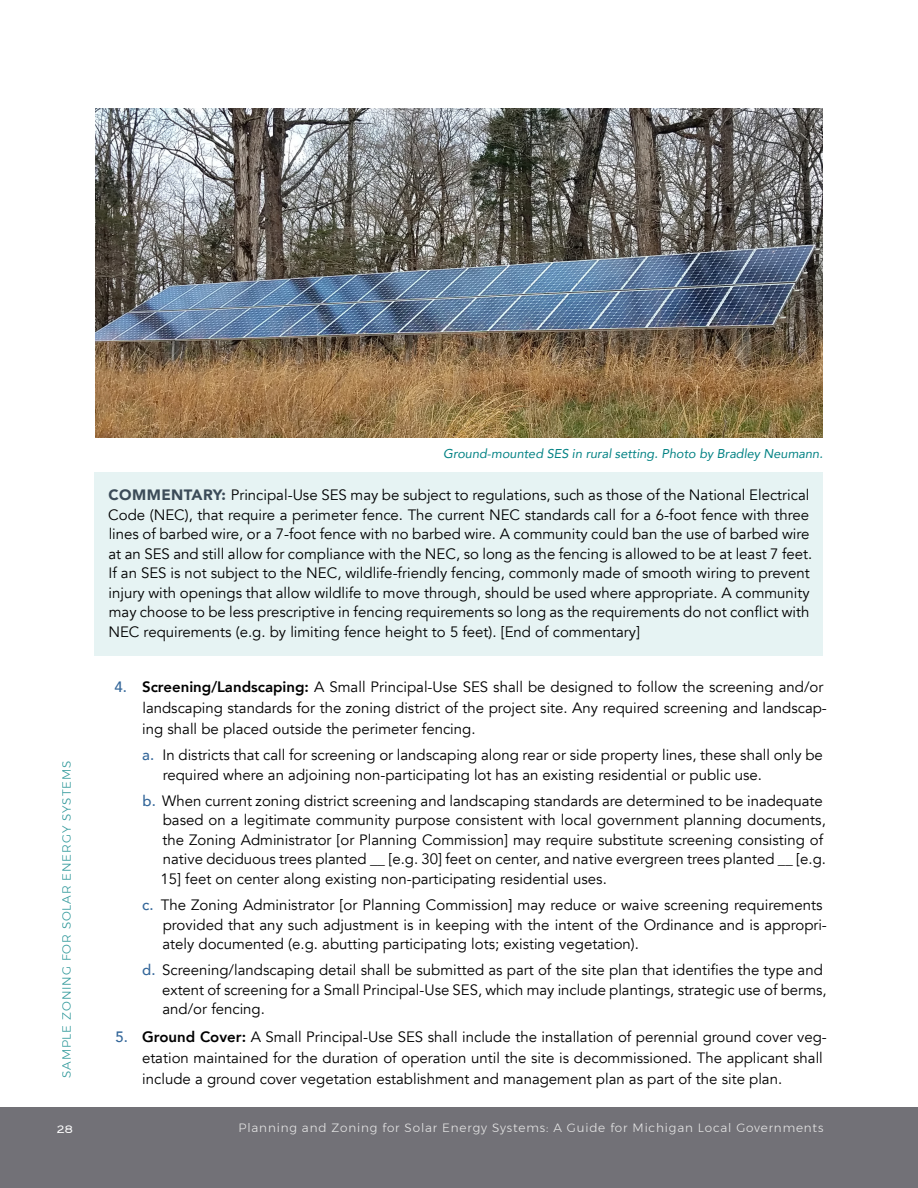
<style>
.page{position:relative;width:918px;height:1188px;background:#fff}
.page>*{position:absolute;margin:0;border:0;box-sizing:border-box;transform-origin:0 0}
.BOX-COMMENTARY{font:15px/19.5px "Avenir";color:#000}
.t1{font:300 14.25px "Copperplate";color:#fff}
.caption-1{font:italic 12.75px "Avenir";color:#008183}
.t2{font:300 12px "Montserrat";letter-spacing:.07em;color:#e6e6e6}
.t3{font:300 12px "Montserrat";letter-spacing:.07em;color:#339a9c}
.s1{font-weight:900;color:#3c4c59}
.s2{font-weight:500;color:#369}
.s3{font-weight:800}
</style>
<div class="page">
<div style="left:0;top:1108px;width:918px;height:80px;background:#727177"></div>
<div style="left:94px;top:472px;width:730px;height:183px;background:#e6f3f3"></div>
<img style="left:95px;top:108px;width:728px;height:329px">
<p class="t3" style="left:58px;top:1078px;width:318px;rotate:-90deg">SAMPLE ZONING FOR SOLAR ENERGY SYSTEMS</p>
<p class="caption-1" style="left:443px;top:446px;width:381px">Ground-mounted SES in rural setting. Photo by Bradley Neumann.</p>
<p class="BOX-COMMENTARY" style="left:108px;top:486px;width:706px"><span class="s1">COMMENTARY:</span> Principal-Use SES may be subject to regulations, such as those of the National Electrical Code (NEC), that require a perimeter fence. The current NEC standards call for a 6-foot fence with three lines of barbed wire, or a 7-foot fence with no barbed wire. A community could ban the use of barbed wire at an SES and still allow for compliance with the NEC, so long as the fencing is allowed to be at least 7 feet.<br>If an SES is not subject to the NEC, wildlife-friendly fencing, commonly made of smooth wiring to prevent injury with openings that allow wildlife to move through, should be used where appropriate. A community may choose to be less prescriptive in fencing requirements so long as the requirements do not conflict with NEC requirements (e.g. by limiting fence height to 5 feet). [End of commentary]</p>
<p class="BOX-COMMENTARY" style="left:142px;top:677px;width:686px;line-height:21px;text-indent:-28px"><span class="s2">4.</span> <span class="s3">Screening/Landscaping:</span> A Small Principal-Use SES shall be designed to follow the screening and/or landscaping standards for the zoning district of the project site. Any required screening and landscap&shy;ing shall be placed outside the perimeter fencing.</p>
<p class="BOX-COMMENTARY" style="left:163px;top:746px;width:662px;text-indent:-20px"><span class="s2">a.</span> In districts that call for screening or landscaping along rear or side property lines, these shall only be required where an adjoining non-participating lot has an existing residential or public use.</p>
<p class="BOX-COMMENTARY" style="left:161px;top:791px;width:667px;text-indent:-18px"><span class="s2">b.</span> When current zoning district screening and landscaping standards are determined to be inadequate based on a legitimate community purpose consistent with local government planning documents, the Zoning Administrator [or Planning Commission] may require substitute screening consisting of native deciduous trees planted __ [e.g. 30] feet on center, and native evergreen trees planted __ [e.g.<br>15] feet on center along existing non-participating residential uses.</p>
<p class="BOX-COMMENTARY" style="left:162px;top:896px;width:666px;text-indent:-20px"><span class="s2">c.</span> The Zoning Administrator [or Planning Commission] may reduce or waive screening requirements provided that any such adjustment is in keeping with the intent of the Ordinance and is appropri&shy;ately documented (e.g. abutting participating lots; existing vegetation).</p>
<p class="BOX-COMMENTARY" style="left:162px;top:961px;width:666px;text-indent:-20px"><span class="s2">d.</span> Screening/landscaping detail shall be submitted as part of the site plan that identifies the type and extent of screening for a Small Principal-Use SES, which may include plantings, strategic use of berms, and/or fencing.</p>
<p class="BOX-COMMENTARY" style="left:142px;top:1027px;width:686px;line-height:21px;text-indent:-27px"><span class="s2">5.</span> <span class="s3">Ground Cover:</span> A Small Principal-Use SES shall include the installation of perennial ground cover veg&shy;etation maintained for the duration of operation until the site is decommissioned. The applicant shall include a ground cover vegetation establishment and management plan as part of the site plan.</p>
<p class="t1" style="left:56px;top:1120px;width:18px">28</p>
<p class="t2" style="left:239px;top:1119px;width:586px">Planning and Zoning for Solar Energy Systems: A Guide for Michigan Local Governments</p>
</div>
